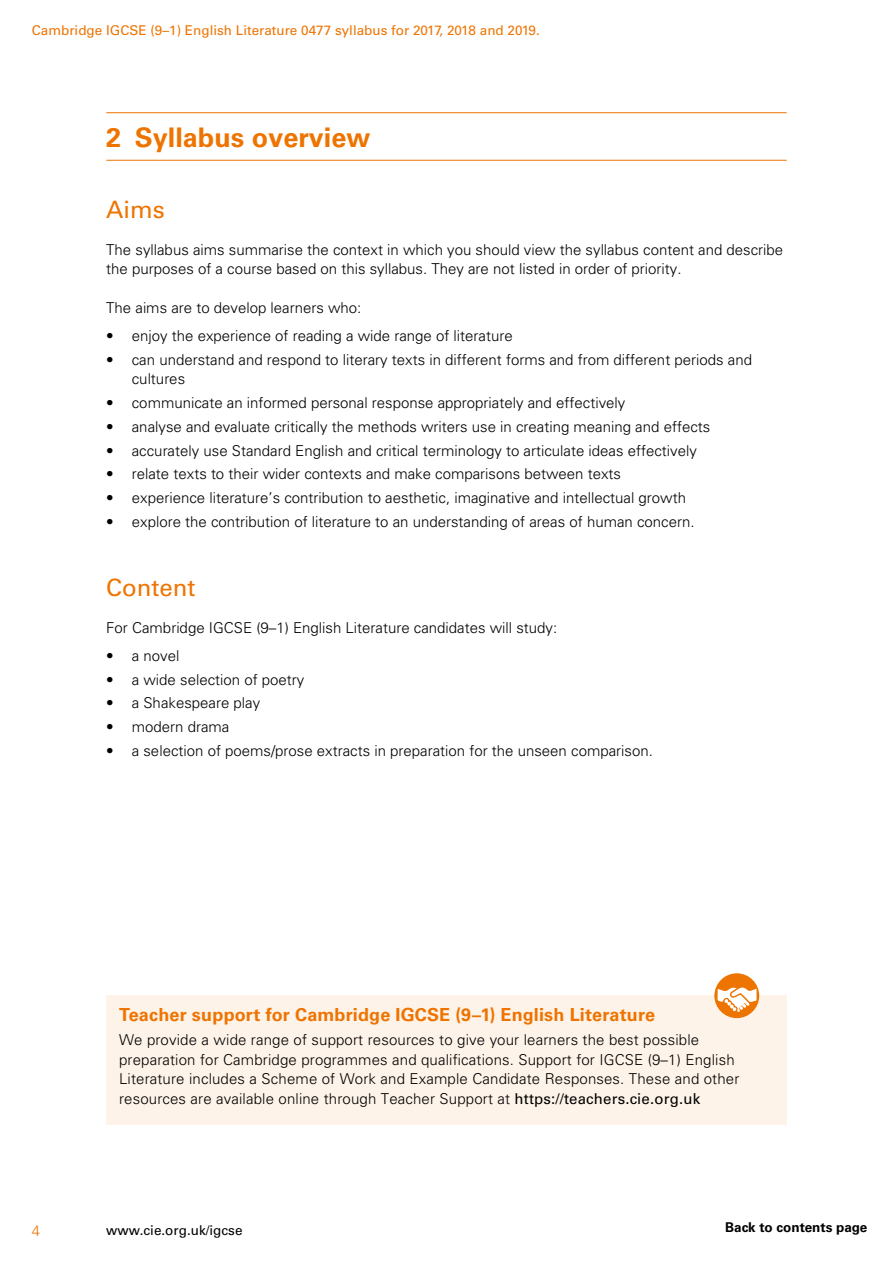
<style>
.page{position:relative;width:893px;height:1263px;background:#fff}
.page>*{position:absolute;margin:0;border:0;box-sizing:border-box;transform-origin:0 0}
.t1{font:700 27px "Univers LT Std";color:#ee7402}
.t2{font:24px "Univers LT Std";color:#ee7402}
.t3{font:700 18px "Univers LT Std";letter-spacing:.01em;color:#ee7402}
.t4{font:300 15px/19.5px "Univers LT Std";color:#000}
.t5{font:300 15px "Univers LT Std";color:#ee7402}
.t6{font:13.5px "Univers LT Std";color:#ee7402}
.t7{font:13.5px "Univers LT Std";color:#000}
.t8{font:700 13.5px "Univers LT Std";color:#000}
.s1{font-weight:400}
</style>
<div class="page">
<hr style="left:106px;top:112px;width:681px;height:1px;background:#ee7402">
<hr style="left:106px;top:160px;width:681px;height:1px;background:#ee7402">
<div style="left:106px;top:996px;width:681px;height:129px;background:#fef3e8"></div>
<div style="left:714px;top:973px;width:45px;height:45px;background:#ee7402;border-radius:50%"></div>
<svg style="left:717px;top:987px;width:39px;height:27px"></svg>
<p class="t6" style="left:32px;top:23px;width:509px">Cambridge IGCSE (9–1) English Literature 0477 syllabus for 2017, 2018 and 2019.</p>
<h1 class="t1" style="left:106px;top:122px;width:266px">2 Syllabus overview</h1>
<h2 class="t2" style="left:106px;top:195px;width:60px">Aims</h2>
<p class="t4" style="left:106px;top:240px;width:678px">The syllabus aims summarise the context in which you should view the syllabus content and describe the purposes of a course based on this syllabus. They are not listed in order of priority.</p>
<p class="t4" style="left:106px;top:298px;width:257px">The aims are to develop learners who:</p>
<p class="t4" style="left:106px;top:326px;width:408px">• enjoy the experience of reading a wide range of literature</p>
<p class="t4" style="left:132px;top:350px;width:622px;text-indent:-26px">• can understand and respond to literary texts in different forms and from different periods and cultures</p>
<p class="t4" style="left:106px;top:393px;width:520px">• communicate an informed personal response appropriately and effectively</p>
<p class="t4" style="left:106px;top:417px;width:605px">• analyse and evaluate critically the methods writers use in creating meaning and effects</p>
<p class="t4" style="left:106px;top:441px;width:592px">• accurately use Standard English and critical terminology to articulate ideas effectively</p>
<p class="t4" style="left:106px;top:464px;width:516px">• relate texts to their wider contexts and make comparisons between texts</p>
<p class="t4" style="left:106px;top:488px;width:581px">• experience literature’s contribution to aesthetic, imaginative and intellectual growth</p>
<p class="t4" style="left:106px;top:512px;width:590px">• explore the contribution of literature to an understanding of areas of human concern.</p>
<h2 class="t2" style="left:106px;top:573px;width:91px">Content</h2>
<p class="t4" style="left:106px;top:618px;width:452px">For Cambridge IGCSE (9–1) English Literature candidates will study:</p>
<p class="t4" style="left:106px;top:646px;width:75px">• a novel</p>
<p class="t4" style="left:106px;top:669px;width:200px">• a wide selection of poetry</p>
<p class="t4" style="left:106px;top:693px;width:155px">• a Shakespeare play</p>
<p class="t4" style="left:106px;top:717px;width:125px">• modern drama</p>
<p class="t4" style="left:106px;top:741px;width:548px">• a selection of poems/prose extracts in preparation for the unseen comparison.</p>
<p class="t3" style="left:119px;top:1004px;width:538px">Teacher support for Cambridge IGCSE (9–1) English Literature</p>
<p class="t4" style="left:119px;top:1030px;width:622px">We provide a wide range of support resources to give your learners the best possible preparation for Cambridge programmes and qualifications. Support for IGCSE (9–1) English Literature includes a Scheme of Work and Example Candidate Responses. These and other resources are available online through Teacher Support at <span class="s1">https://teachers.cie.org.uk</span></p>
<p class="t5" style="left:32px;top:1221px;width:10px">4</p>
<p class="t7" style="left:106px;top:1222px;width:138px">www.cie.org.uk/igcse</p>
<p class="t8" style="left:725px;top:1219px;width:144px">Back to contents page</p>
</div>
